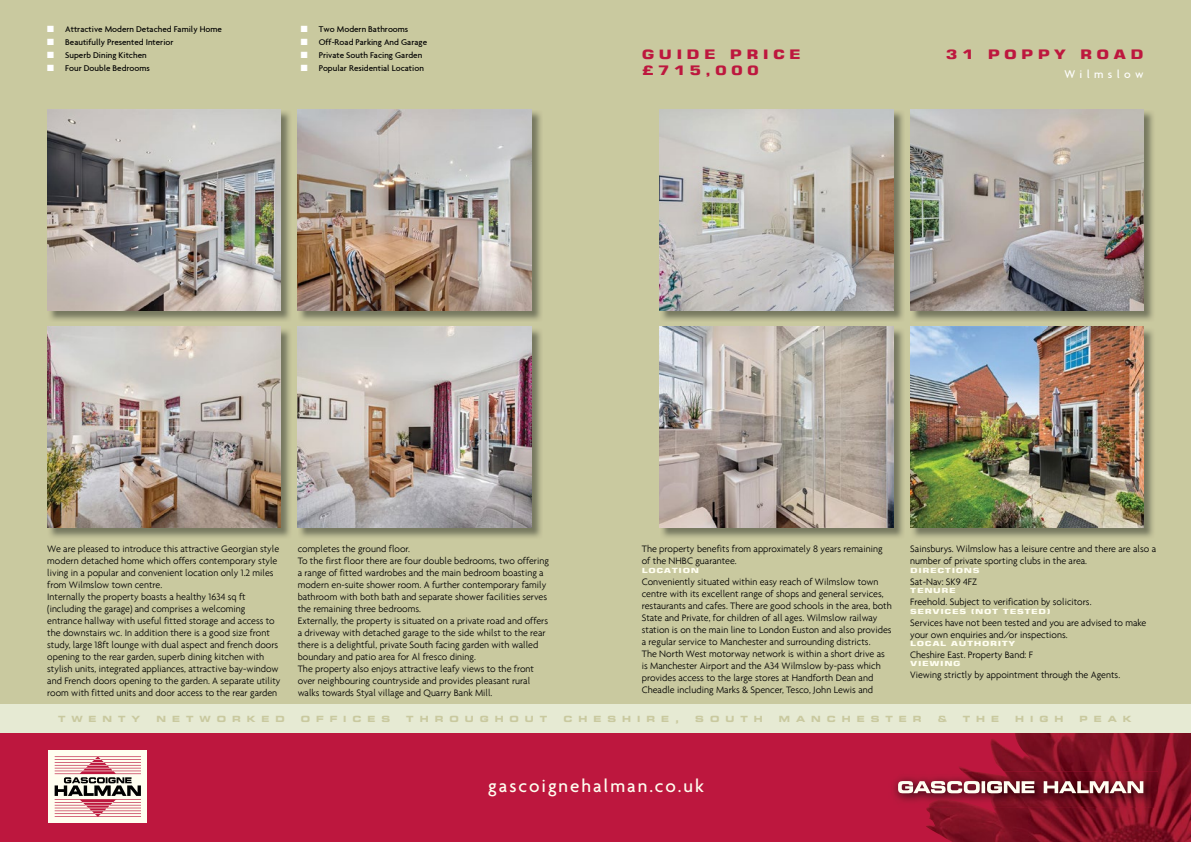
<style>
.page{position:relative;width:1191px;height:842px;background:#fff}
.page>*{position:absolute;margin:0;border:0;box-sizing:border-box;transform-origin:0 0}
.t1{font:500 19px "Agenda";letter-spacing:.1em;color:#fffef0}
.t2{font:700 13px/15.6px "Square 721 BT";letter-spacing:.255em;color:#bd173e;scale:1.3 1}
.t3{font:500 12px "Agenda";letter-spacing:.36em;color:#fff}
.t4{font:300 10px/12px "Agenda";color:#000}
.t5{font:500 9px "Agenda";color:#000}
.t6{font:700 expanded 8.5px "Square 721 BT";letter-spacing:.705em;color:#c9c99f}
.t7{font:700 7px "Square 721 BT";letter-spacing:.06em;color:#fffef0;scale:1.4 1}
.s1{color:#fff}
</style>
<div class="page">
<div style="left:0;top:723px;width:1191px;height:119px;background:#bd173e"></div>
<img style="left:926px;top:733px;width:254px;height:93px">
<img style="left:894px;top:777px;width:32px;height:25px">
<img style="left:926px;top:771px;width:232px;height:37px">
<svg style="left:898px;top:781px;width:81px;height:12px"></svg>
<svg style="left:981px;top:781px;width:4px;height:12px"></svg>
<svg style="left:987px;top:781px;width:47px;height:12px"></svg>
<svg style="left:1043px;top:781px;width:100px;height:12px"></svg>
<div style="left:0;top:0;width:1191px;height:706px;background:#c9c99f"></div>
<div style="left:0;top:705px;width:1191px;height:28px;background:#e6ead3"></div>
<div style="left:49px;top:750px;width:98px;height:73px;background:#fffef0"></div>
<svg style="left:55px;top:756px;width:86px;height:61px"></svg>
<img style="left:49px;top:111px;width:241px;height:210px">
<img style="left:47px;top:110px;width:234px;height:201px">
<img style="left:299px;top:110px;width:242px;height:211px">
<img style="left:298px;top:110px;width:233px;height:201px">
<img style="left:49px;top:329px;width:241px;height:209px">
<img style="left:47px;top:327px;width:234px;height:201px">
<img style="left:299px;top:328px;width:242px;height:210px">
<img style="left:298px;top:327px;width:233px;height:201px">
<img style="left:912px;top:110px;width:241px;height:211px">
<img style="left:910px;top:110px;width:233px;height:201px">
<img style="left:661px;top:110px;width:242px;height:211px">
<img style="left:660px;top:110px;width:233px;height:201px">
<img style="left:912px;top:328px;width:241px;height:210px">
<img style="left:910px;top:327px;width:233px;height:201px">
<img style="left:661px;top:328px;width:242px;height:210px">
<img style="left:660px;top:327px;width:233px;height:201px">
<p class="t5" style="left:47px;top:24px;width:176px"><span class="s1">■</span> Attractive Modern Detached Family Home</p>
<p class="t5" style="left:47px;top:37px;width:128px"><span class="s1">■</span> Beautifully Presented Interior</p>
<p class="t5" style="left:47px;top:50px;width:101px"><span class="s1">■</span> Superb Dining Kitchen</p>
<p class="t5" style="left:47px;top:63px;width:104px"><span class="s1">■</span> Four Double Bedrooms</p>
<p class="t5" style="left:301px;top:24px;width:109px"><span class="s1">■</span> Two Modern Bathrooms</p>
<p class="t5" style="left:301px;top:37px;width:128px"><span class="s1">■</span> Off-Road Parking And Garage</p>
<p class="t5" style="left:301px;top:50px;width:123px"><span class="s1">■</span> Private South Facing Garden</p>
<p class="t5" style="left:301px;top:63px;width:125px"><span class="s1">■</span> Popular Residential Location</p>
<h2 class="t2" style="left:642px;top:47px;width:124px">GUIDE PRICE £715,000</h2>
<h2 class="t2" style="left:946px;top:47px;width:154px">31 POPPY ROAD</h2>
<p class="t3" style="left:1064px;top:67px;width:81px">Wilmslow</p>
<p class="t4" style="left:47px;top:543px;width:235px">We are pleased to introduce this attractive Georgian style modern detached home which offers contemporary style living in a popular and convenient location only 1.2 miles from Wilmslow town centre.<br>Internally the property boasts a healthy 1634 sq ft (including the garage) and comprises a welcoming entrance hallway with useful fitted storage and access to the downstairs wc. In addition there is a good size front study, large 18ft lounge with dual aspect and french doors opening to the rear garden, superb dining kitchen with stylish units, integrated appliances, attractive bay-window and French doors opening to the garden. A separate utility room with fitted units and door access to the rear garden</p>
<p class="t4" style="left:298px;top:543px;width:253px">completes the ground floor.<br>To the first floor there are four double bedrooms, two offering a range of fitted wardrobes and the main bedroom boasting a modern en-suite shower room. A further contemporary family bathroom with both bath and separate shower facilities serves the remaining three bedrooms.<br>Externally, the property is situated on a private road and offers a driveway with detached garage to the side whilst to the rear there is a delightful, private South facing garden with walled boundary and patio area for Al fresco dining.<br>The property also enjoys attractive leafy views to the front over neighbouring countryside and provides pleasant rural walks towards Styal village and Quarry Bank Mill.</p>
<p class="t4" style="left:642px;top:543px;width:242px">The property benefits from approximately 8 years remaining of the NHBC guarantee.</p>
<p class="t7" style="left:642px;top:566px;width:42px">LOCATION</p>
<p class="t4" style="left:642px;top:575px;width:251px">Conveniently situated within easy reach of Wilmslow town centre with its excellent range of shops and general services, restaurants and cafes. There are good schools in the area, both State and Private, for children of all ages. Wilmslow railway station is on the main line to London Euston and also provides a regular service to Manchester and surrounding districts.<br>The North West motorway network is within a short drive as is Manchester Airport and the A34 Wilmslow by-pass which provides access to the large stores at Handforth Dean and Cheadle including Marks &amp; Spencer, Tesco, John Lewis and</p>
<p class="t4" style="left:910px;top:543px;width:247px">Sainsburys. Wilmslow has a leisure centre and there are also a number of private sporting clubs in the area.</p>
<p class="t7" style="left:910px;top:566px;width:51px">DIRECTIONS</p>
<p class="t4" style="left:910px;top:575px;width:68px">Sat-Nav: SK9 4FZ</p>
<p class="t7" style="left:910px;top:586px;width:34px">TENURE</p>
<p class="t4" style="left:910px;top:596px;width:183px">Freehold. Subject to verification by solicitors.</p>
<p class="t7" style="left:910px;top:607px;width:102px">SERVICES (NOT TESTED)</p>
<p class="t4" style="left:910px;top:616px;width:238px">Services have not been tested and you are advised to make your own enquiries and/or inspections.</p>
<p class="t7" style="left:910px;top:639px;width:77px">LOCAL AUTHORITY</p>
<p class="t4" style="left:910px;top:649px;width:124px">Cheshire East. Property Band: F</p>
<p class="t7" style="left:910px;top:660px;width:37px">VIEWING</p>
<p class="t4" style="left:910px;top:669px;width:211px">Viewing strictly by appointment through the Agents.</p>
<p class="t6" style="left:58px;top:714px;width:84px">TWENTY</p>
<p class="t6" style="left:156px;top:714px;width:130px">NETWORKED</p>
<p class="t6" style="left:301px;top:714px;width:91px">OFFICES</p>
<p class="t6" style="left:406px;top:714px;width:143px">THROUGHOUT</p>
<p class="t6" style="left:563px;top:714px;width:117px">CHESHIRE,</p>
<p class="t6" style="left:695px;top:714px;width:69px">SOUTH</p>
<p class="t6" style="left:779px;top:714px;width:144px">MANCHESTER</p>
<p class="t6" style="left:937px;top:714px;width:10px">&amp;</p>
<p class="t6" style="left:962px;top:714px;width:38px">THE</p>
<p class="t6" style="left:1015px;top:714px;width:50px">HIGH</p>
<p class="t6" style="left:1079px;top:714px;width:54px">PEAK</p>
<h1 class="t1" style="left:488px;top:774px;width:217px">gascoignehalman.co.uk</h1>
</div>
